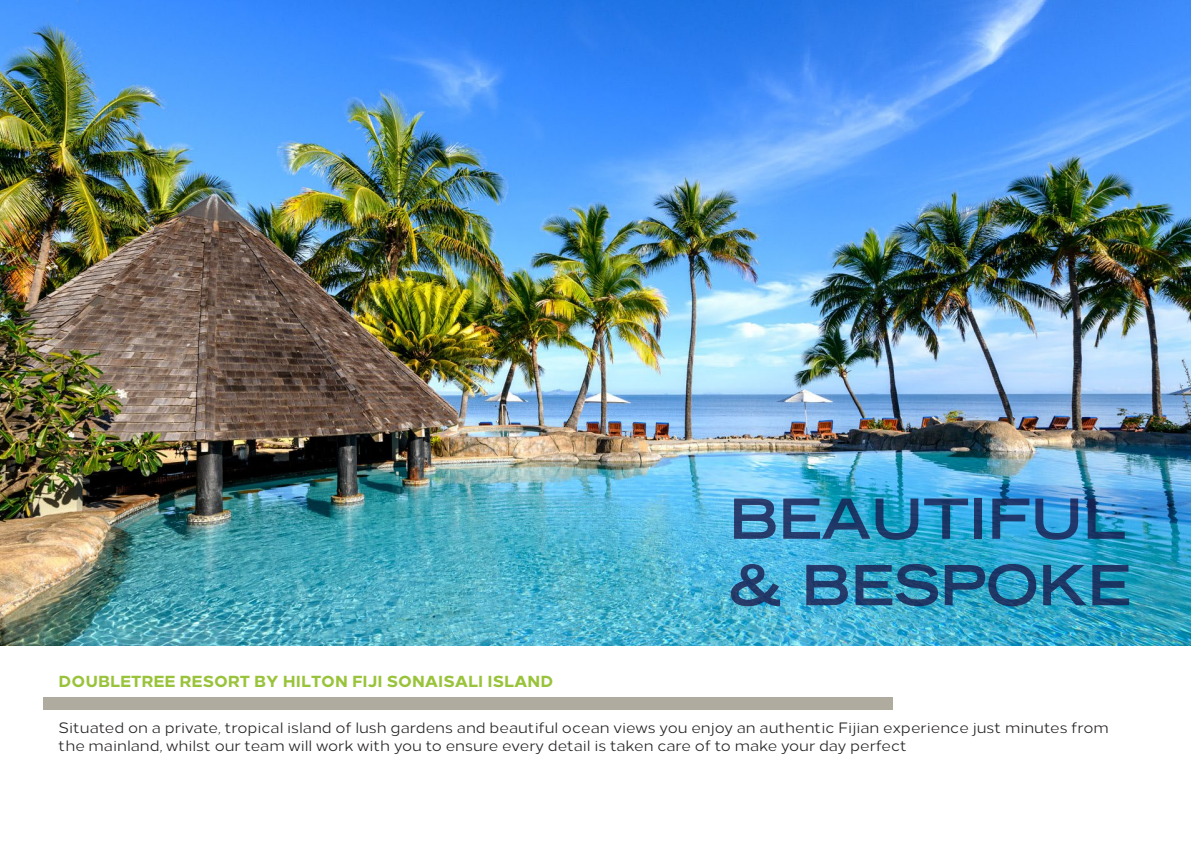
<style>
.page{position:relative;width:1191px;height:842px;background:#fff}
.page>*{position:absolute;margin:0;border:0;box-sizing:border-box;transform-origin:0 0}
.t1{font:700 expanded 55.4px/66.4px "Trade Gothic LT Std";color:#1a1b4c}
.t2{font:800 16px "Loew";color:#99c33a}
.t3{font:15px/18px "Loew";color:#231f20}
</style>
<div class="page">
<img style="left:0;top:0;width:1191px;height:646px">
<div style="left:43px;top:697px;width:850px;height:13px;background:#afab9e"></div>
<h1 class="t1" style="left:729px;top:484px;width:403px">BEAUTIFUL &amp; BESPOKE</h1>
<p class="t2" style="left:59px;top:667px;width:496px">DOUBLETREE RESORT BY HILTON FIJI SONAISALI ISLAND</p>
<p class="t3" style="left:59px;top:717px;width:1051px">Situated on a private, tropical island of lush gardens and beautiful ocean views you enjoy an authentic Fijian experience just minutes from the mainland, whilst our team will work with you to ensure every detail is taken care of to make your day perfect</p>
</div>
